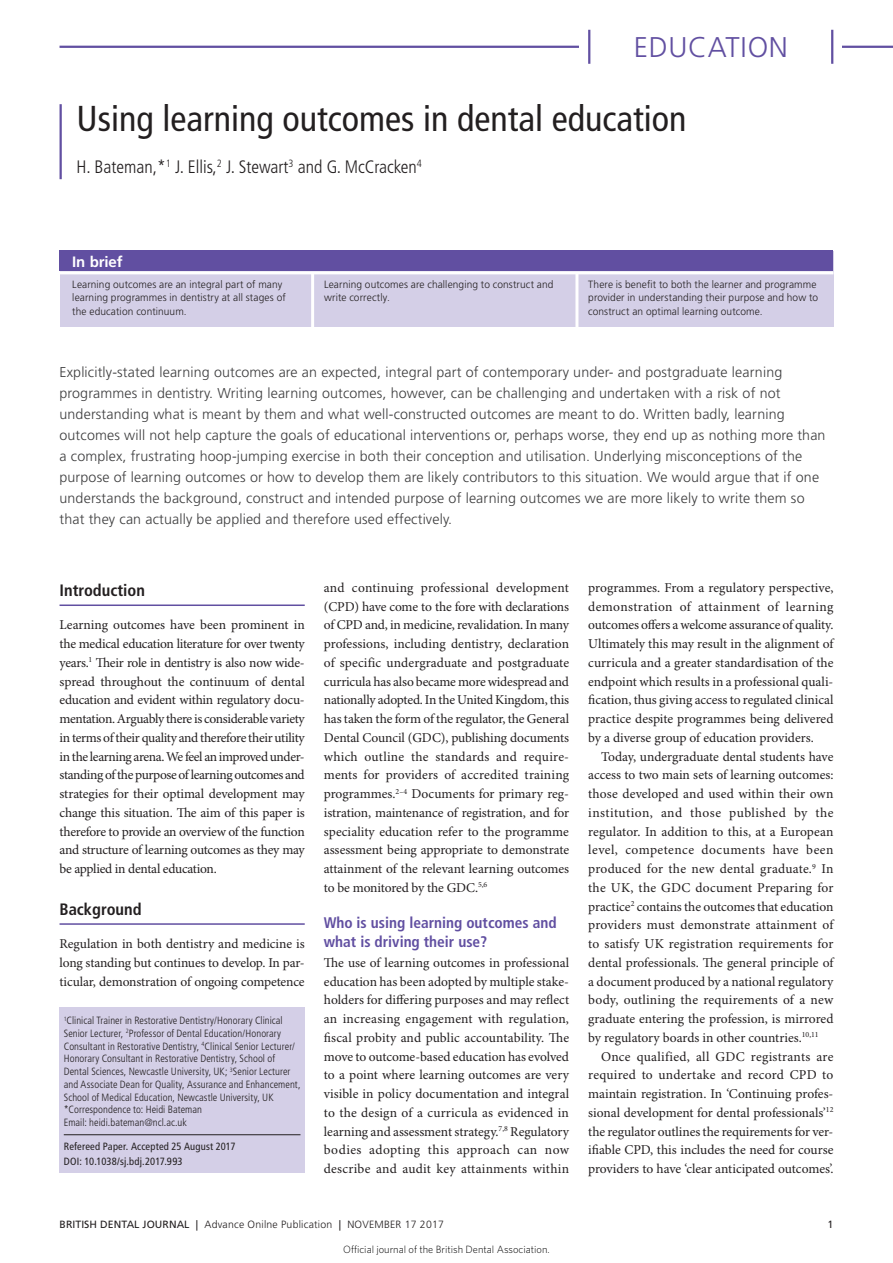
<style>
.page{position:relative;width:893px;height:1263px;background:#fff}
.page>*{position:absolute;margin:0;border:0;box-sizing:border-box;transform-origin:0 0}
.head{font:condensed 36px "Frutiger LT Std";color:#231f20}
.t1{font:300 28.5px "Frutiger LT Std";letter-spacing:.025em;color:#614fa1}
.author{font:300 condensed 18px "Frutiger LT Std";color:#231f20}
.crosshead_1{font:700 condensed 16.5px "Frutiger LT Std";color:#231f20}
.crosshead_2{font:700 condensed 15.3px/18.8px "Frutiger LT Std";color:#614fa1}
.in_brief_-_head{font:700 15px "Frutiger LT Std";letter-spacing:-.01em;color:#fff}
.abstract{font:300 14.25px/21px "Frutiger LT Std";letter-spacing:.01em;color:#3e3e3f}
.body_fullout{font:13.5px/18.8px "Minion Pro";letter-spacing:-.01em;color:#231f20;text-align:justify}
.body{font:13.5px/18.8px "Minion Pro";letter-spacing:-.005em;color:#231f20;text-align:justify}
.author_biog{font:300 condensed 10.5px/12.8px "Frutiger LT Std";letter-spacing:.005em;color:#231f20}
.in_brief{font:300 10.5px/13.5px "Frutiger LT Std";letter-spacing:.01em;color:#231f20}
.article_details{font:condensed 10.5px/15px "Frutiger LT Std";letter-spacing:.015em;color:#231f20}
.page_footer{font:300 10.5px "Frutiger LT Std";letter-spacing:.02em;color:#231f20}
.t2{font:300 10.5px "Whitney";color:#000}
.page_footer-2{font:10.5px "Frutiger LT Std";color:#231f20}
.s1{font-weight:400}
</style>
<div class="page">
<hr style="left:60px;top:604px;width:245px;height:2px;background:#614fa1">
<hr style="left:60px;top:923px;width:245px;height:2px;background:#614fa1">
<hr style="left:60px;top:104px;width:2px;height:75px;background:#614fa1">
<div style="left:60px;top:251px;width:773px;height:75px;background:#d4cfe7"></div>
<hr style="left:60px;top:271px;width:773px;height:3px;background:#fff">
<div style="left:60px;top:251px;width:773px;height:20px;background:#614fa1"></div>
<hr style="left:311px;top:272px;width:3px;height:72px;background:#fff">
<hr style="left:575px;top:272px;width:3px;height:72px;background:#fff">
<div style="left:60px;top:1008px;width:245px;height:165px;background:#d4cfe7"></div>
<hr style="left:64px;top:1134px;width:236px;height:1px;background:#231f20">
<hr style="left:60px;top:46px;width:833px;height:2px;background:#614fa1">
<div style="left:580px;top:30px;width:262px;height:34px;background:#fff"></div>
<hr style="left:831px;top:30px;width:2px;height:34px;background:#614fa1">
<hr style="left:588px;top:30px;width:2px;height:34px;background:#614fa1">
<h2 class="t1" style="left:634px;top:31px;width:156px">EDUCATION</h2>
<p class="head" style="left:77px;top:98px;width:611px">Using learning outcomes in dental education</p>
<p class="author" style="left:77px;top:157px;width:347px">H. Bateman,*<sup>1</sup> J. Ellis,<sup>2</sup> J. Stewart<sup>3</sup> and G. McCracken<sup>4</sup></p>
<p class="in_brief_-_head" style="left:72px;top:253px;width:52px">In brief</p>
<p class="in_brief" style="left:72px;top:278px;width:215px">Learning outcomes are an integral part of many learning programmes in dentistry at all stages of the education continuum.</p>
<p class="in_brief" style="left:324px;top:278px;width:231px">Learning outcomes are challenging to construct and write correctly.</p>
<p class="in_brief" style="left:588px;top:278px;width:231px">There is benefit to both the learner and programme provider in understanding their purpose and how to construct an optimal learning outcome.</p>
<p class="abstract" style="left:60px;top:362px;width:767px">Explicitly-stated learning outcomes are an expected, integral part of contemporary under- and postgraduate learning programmes in dentistry. Writing learning outcomes, however, can be challenging and undertaken with a risk of not understanding what is meant by them and what well-constructed outcomes are meant to do. Written badly, learning outcomes will not help capture the goals of educational interventions or, perhaps worse, they end up as nothing more than a complex, frustrating hoop-jumping exercise in both their conception and utilisation. Underlying misconceptions of the purpose of learning outcomes or how to develop them are likely contributors to this situation. We would argue that if one understands the background, construct and intended purpose of learning outcomes we are more likely to write them so that they can actually be applied and therefore used effectively.</p>
<p class="crosshead_1" style="left:60px;top:581px;width:87px">Introduction</p>
<p class="body_fullout" style="left:60px;top:616px;width:247px">Learning outcomes have been prominent in the medical education literature for over twenty years.<sup>1</sup> Their role in dentistry is also now wide&shy;spread throughout the continuum of dental education and evident within regulatory docu&shy;mentation. Arguably there is considerable variety in terms of their quality and therefore their utility in the learning arena. We feel an improved under&shy;standing of the purpose of learning outcomes and strategies for their optimal development may change this situation. The aim of this paper is therefore to provide an overview of the function and structure of learning outcomes as they may be applied in dental education.</p>
<p class="crosshead_1" style="left:60px;top:899px;width:84px">Background</p>
<p class="body_fullout" style="left:60px;top:935px;width:247px">Regulation in both dentistry and medicine is long standing but continues to develop. In par&shy;ticular, demonstration of ongoing competence</p>
<p class="author_biog" style="left:64px;top:1014px;width:238px"><sup>1</sup>Clinical Trainer in Restorative Dentistry/Honorary Clinical Senior Lecturer, <sup>2</sup>Professor of Dental Education/Honorary Consultant in Restorative Dentistry, <sup>4</sup>Clinical Senior Lecturer/ Honorary Consultant in Restorative Dentistry, School of Dental Sciences, Newcastle University, UK; <sup>3</sup>Senior Lecturer and Associate Dean for Quality, Assurance and Enhancement, School of Medical Education, Newcastle University, UK *Correspondence to: Heidi Bateman<br>Email: heidi.bateman@ncl.ac.uk</p>
<p class="article_details" style="left:64px;top:1138px;width:173px">Refereed Paper. Accepted 25 August 2017<br>DOI: 10.1038/sj.bdj.2017.993</p>
<p class="body_fullout" style="left:324px;top:579px;width:247px">and continuing professional development (CPD) have come to the fore with declarations of CPD and, in medicine, revalidation. In many professions, including dentistry, declaration of specific undergraduate and postgraduate curricula has also became more widespread and nationally adopted. In the United Kingdom, this has taken the form of the regulator, the General Dental Council (GDC), publishing documents which outline the standards and require&shy;ments for providers of accredited training programmes.<sup>2–4</sup> Documents for primary reg&shy;istration, maintenance of registration, and for speciality education refer to the programme assessment being appropriate to demonstrate attainment of the relevant learning outcomes to be monitored by the GDC.<sup>5,6</sup></p>
<p class="crosshead_2" style="left:324px;top:913px;width:234px">Who is using learning outcomes and what is driving their use?</p>
<p class="body_fullout" style="left:324px;top:954px;width:247px">The use of learning outcomes in professional education has been adopted by multiple stake&shy;holders for differing purposes and may reflect an increasing engagement with regulation, fiscal probity and public accountability. The move to outcome-based education has evolved to a point where learning outcomes are very visible in policy documentation and integral to the design of a curricula as evidenced in learning and assessment strategy.<sup>7,8</sup> Regulatory bodies adopting this approach can now describe and audit key attainments within</p>
<p class="body_fullout" style="left:588px;top:579px;width:247px">programmes. From a regulatory perspective, demonstration of attainment of learning outcomes offers a welcome assurance of quality.<br>Ultimately this may result in the alignment of curricula and a greater standardisation of the endpoint which results in a professional quali&shy;fication, thus giving access to regulated clinical practice despite programmes being delivered by a diverse group of education providers.</p>
<p class="body" style="left:588px;top:747px;width:247px;text-indent:13px">Today, undergraduate dental students have access to two main sets of learning outcomes: those developed and used within their own institution, and those published by the regulator. In addition to this, at a European level, competence documents have been produced for the new dental graduate.<sup>9</sup> In the UK, the GDC document Preparing for practice<sup>2</sup> contains the outcomes that education providers must demonstrate attainment of to satisfy UK registration requirements for dental professionals. The general principle of a document produced by a national regulatory body, outlining the requirements of a new graduate entering the profession, is mirrored by regulatory boards in other countries.<sup>10,11</sup></p>
<p class="body" style="left:588px;top:1047px;width:247px;text-indent:13px">Once qualified, all GDC registrants are required to undertake and record CPD to maintain registration. In ‘Continuing profes&shy;sional development for dental professionals’<sup>12 </sup>the regulator outlines the requirements for ver&shy;ifiable CPD, this includes the need for course providers to have ‘clear anticipated outcomes’.</p>
<p class="page_footer" style="left:60px;top:1219px;width:386px"><span class="s1">BRITISH DENTAL JOURNAL |</span> Advance Onilne Publication <span class="s1">|</span> NOVEMBER 17 2017</p>
<p class="page_footer-2" style="left:828px;top:1218px;width:7px">1</p>
<p class="t2" style="left:343px;top:1243px;width:208px">Official journal of the British Dental Association.</p>
</div>
